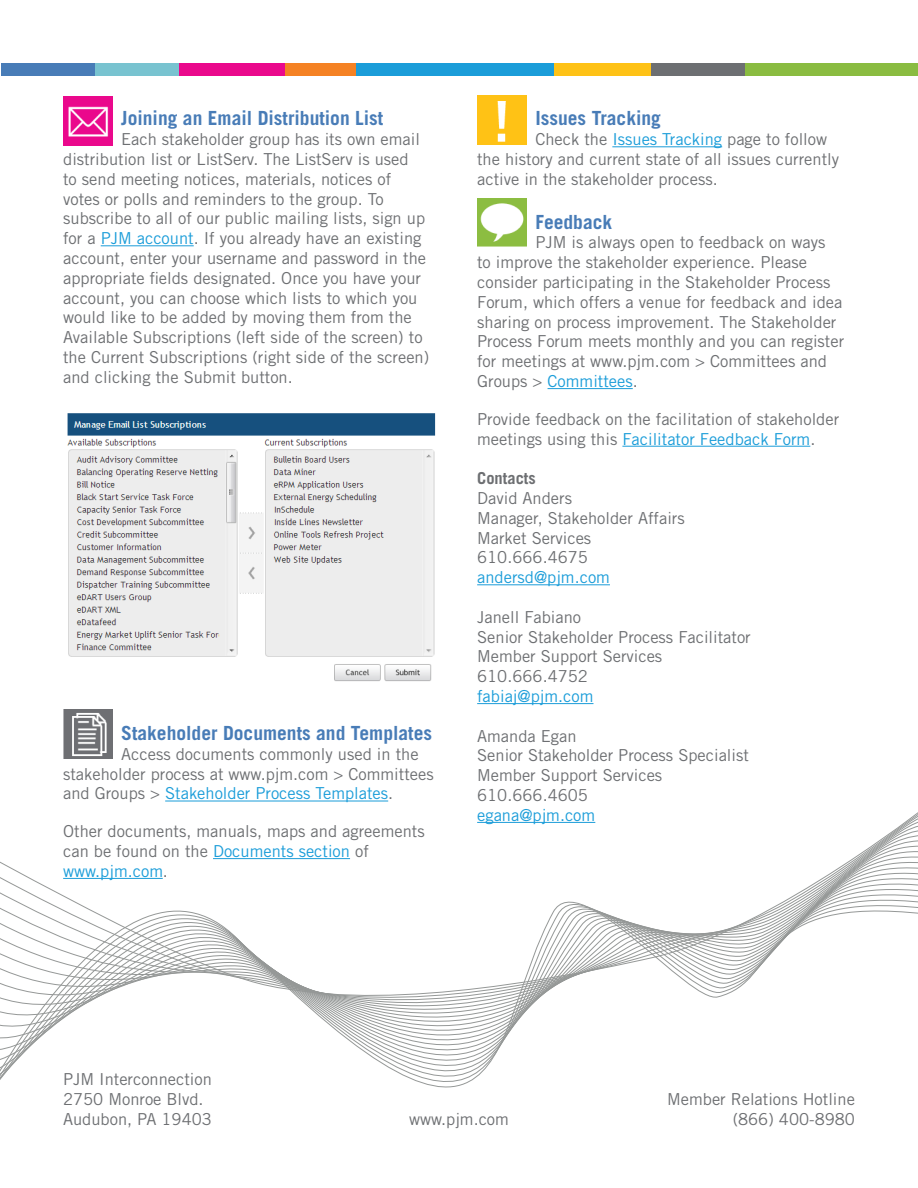
<style>
.page{position:relative;width:918px;height:1188px;background:#fff}
.page>*{position:absolute;margin:0;border:0;box-sizing:border-box;transform-origin:0 0}
.t1{font:700 19.5px "Trade Gothic LT Std";color:#487cb7}
.paragraph_2{font:16.5px/19.8px "Trade Gothic LT Std";color:#6d6f72}
.t2{font:16.5px "Trade Gothic LT Std";color:#1b9dd9}
.t3{font:700 16.5px "Trade Gothic LT Std";color:#6d6f72}
.s1{color:#1b9dd9}
</style>
<div class="page">
<hr style="left:101px;top:245px;width:93px;height:1px;background:#1b9dd9">
<img style="left:67px;top:413px;width:369px;height:268px">
<hr style="left:612px;top:146px;width:110px;height:1px;background:#1b9dd9">
<hr style="left:548px;top:388px;width:85px;height:1px;background:#1b9dd9">
<hr style="left:622px;top:446px;width:188px;height:1px;background:#1b9dd9">
<hr style="left:477px;top:584px;width:133px;height:1px;background:#1b9dd9">
<hr style="left:477px;top:703px;width:116px;height:1px;background:#1b9dd9">
<div style="left:1px;top:63px;width:94px;height:12px;background:#487cb7"></div>
<div style="left:95px;top:63px;width:85px;height:12px;background:#78c3d0"></div>
<div style="left:179px;top:63px;width:106px;height:12px;background:#ea098c"></div>
<div style="left:335px;top:63px;width:221px;height:12px;background:#1b9dd9"></div>
<div style="left:554px;top:63px;width:97px;height:12px;background:#fec216"></div>
<div style="left:652px;top:63px;width:93px;height:12px;background:#6d6f72"></div>
<div style="left:285px;top:63px;width:70px;height:12px;background:#f58224"></div>
<div style="left:745px;top:63px;width:172px;height:12px;background:#8abc41"></div>
<img style="left:63px;top:97px;width:49px;height:49px">
<img style="left:63px;top:710px;width:49px;height:49px">
<img style="left:477px;top:95px;width:49px;height:49px">
<img style="left:477px;top:198px;width:49px;height:49px">
<svg style="left:0;top:812px;width:918px;height:276px"></svg>
<p class="t1" style="left:121px;top:106px;width:264px">Joining an Email Distribution List</p>
<p class="paragraph_2" style="left:63px;top:129px;width:368px;text-indent:58px">Each stakeholder group has its own email distribution list or ListServ. The ListServ is used<br>to send meeting notices, materials, notices of votes or polls and reminders to the group. To subscribe to all of our public mailing lists, sign up for a <span class="s1">PJM account</span>. If you already have an existing account, enter your username and password in the appropriate fields designated. Once you have your account, you can choose which lists to which you would like to be added by moving them from the Available Subscriptions (left side of the screen) to the Current Subscriptions (right side of the screen) and clicking the Submit button.</p>
<p class="t1" style="left:121px;top:721px;width:312px">Stakeholder Documents and Templates</p>
<p class="paragraph_2" style="left:63px;top:744px;width:372px;text-indent:58px">Access documents commonly used in the stakeholder process at www.pjm.com &gt; Committees and Groups &gt; <span class="s1">Stakeholder Process Templates</span>.</p>
<p class="paragraph_2" style="left:63px;top:821px;width:363px">Other documents, manuals, maps and agreements can be found on the <span class="s1">Documents section</span> of <span class="s1">www.pjm.com</span>.</p>
<p class="t1" style="left:535px;top:106px;width:127px">Issues Tracking</p>
<p class="paragraph_2" style="left:477px;top:129px;width:363px;text-indent:58px">Check the <span class="s1">Issues Tracking</span> page to follow the history and current state of all issues currently active in the stakeholder process.</p>
<p class="t1" style="left:535px;top:210px;width:78px">Feedback</p>
<p class="paragraph_2" style="left:477px;top:232px;width:369px;text-indent:58px">PJM is always open to feedback on ways<br>to improve the stakeholder experience. Please consider participating in the Stakeholder Process Forum, which offers a venue for feedback and idea sharing on process improvement. The Stakeholder Process Forum meets monthly and you can register for meetings at www.pjm.com &gt; Committees and Groups &gt; <span class="s1">Committees</span>.</p>
<p class="paragraph_2" style="left:477px;top:409px;width:364px">Provide feedback on the facilitation of stakeholder meetings using this <span class="s1">Facilitator Feedback Form</span>.</p>
<p class="t3" style="left:477px;top:468px;width:60px">Contacts</p>
<p class="paragraph_2" style="left:477px;top:488px;width:96px">David Anders</p>
<p class="paragraph_2" style="left:477px;top:508px;width:209px">Manager, Stakeholder Affairs<br>Market Services</p>
<p class="paragraph_2" style="left:477px;top:547px;width:112px">610.666.4675</p>
<p class="t2" style="left:477px;top:567px;width:134px">andersd@pjm.com</p>
<p class="paragraph_2" style="left:477px;top:607px;width:106px">Janell Fabiano</p>
<p class="paragraph_2" style="left:477px;top:627px;width:275px">Senior Stakeholder Process Facilitator<br>Member Support Services</p>
<p class="paragraph_2" style="left:477px;top:666px;width:112px">610.666.4752</p>
<p class="t2" style="left:477px;top:686px;width:118px">fabiaj@pjm.com</p>
<p class="paragraph_2" style="left:477px;top:726px;width:101px">Amanda Egan</p>
<p class="paragraph_2" style="left:477px;top:745px;width:273px">Senior Stakeholder Process Specialist<br>Member Support Services</p>
<p class="paragraph_2" style="left:477px;top:785px;width:112px">610.666.4605</p>
<p class="t2" style="left:477px;top:805px;width:120px">egana@pjm.com</p>
<p class="paragraph_2" style="left:63px;top:1069px;width:150px">PJM Interconnection</p>
<p class="paragraph_2" style="left:63px;top:1089px;width:142px">2750 Monroe Blvd.</p>
<p class="paragraph_2" style="left:667px;top:1089px;width:189px">Member Relations Hotline</p>
<p class="paragraph_2" style="left:63px;top:1109px;width:150px">Audubon, PA 19403</p>
<p class="paragraph_2" style="left:409px;top:1109px;width:101px">www.pjm.com</p>
<p class="paragraph_2" style="left:733px;top:1109px;width:124px">(866) 400-8980</p>
</div>
